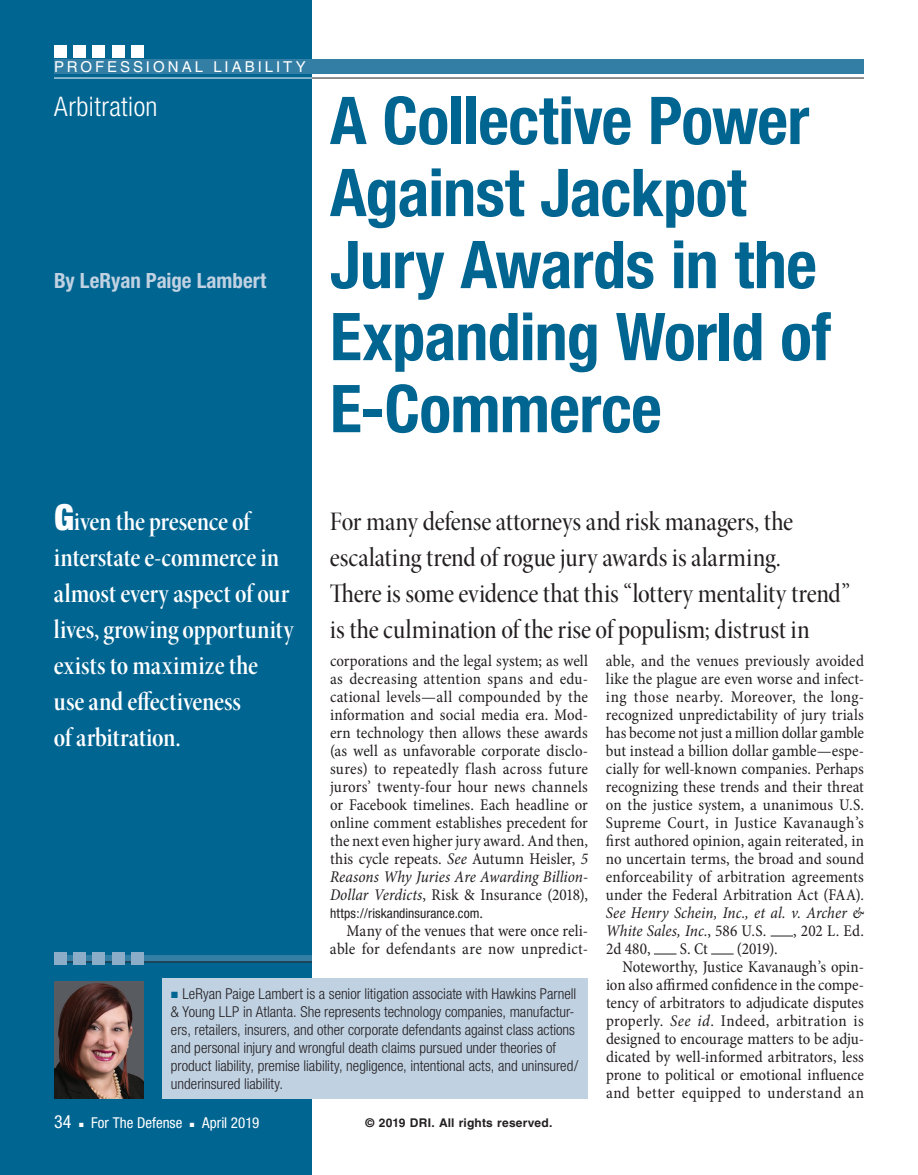
<style>
.page{position:relative;width:918px;height:1175px;background:#fff}
.page>*{position:absolute;margin:0;border:0;box-sizing:border-box;transform-origin:0 0}
.t1{font:700 condensed 66px/72px "Helvetica Neue";letter-spacing:-.01em;color:#006591}
.t2{font:27px/36px "Minion Pro Medium Cn Disp";letter-spacing:-.005em;color:#231f20}
.t3{font:27px/36px "Minion Pro Semibold Cn Disp";letter-spacing:-.005em;color:#fff}
.t4{font:300 condensed 27px "Helvetica Neue";letter-spacing:.02em;color:#fff}
.t5{font:700 condensed 21px "Helvetica Neue";color:#c0d1e2}
.t6{font:condensed 18px "Helvetica Neue";color:#fff}
.t7{font:condensed 16.5px/18px "Minion Pro";letter-spacing:.005em;color:#231f20;text-align:justify}
.t8{font:italic condensed 16.5px/18px "Minion Pro";letter-spacing:.005em;color:#231f20}
.t9{font:condensed 16.5px "Minion Pro";letter-spacing:.025em;color:#231f20}
.t10{font:300 condensed 15px/18px "Helvetica Neue";color:#231f20}
.t11{font:condensed 15px "Helvetica Neue";color:#fff}
.t12{font:15px "Helvetica";letter-spacing:.2em;color:#fff}
.t13{font:condensed 13.5px "Helvetica Neue";letter-spacing:.005em;color:#231f20}
.t14{font:700 12px "Helvetica";letter-spacing:.015em;color:#231f20}
.s1{font-family:"Helvetica Neue";font-weight:900;font-stretch:condensed;font-size:36px}
.s2{font-style:normal}
.s3{font-style:italic}
.s4{font-family:"Minion Pro";font-size:16.5px}
.s5{color:#006591}
</style>
<div class="page">
<div style="left:0;top:0;width:312px;height:1174px;background:#006591"></div>
<div style="left:54px;top:956px;width:258px;height:6px;background:#327ea5"></div>
<hr style="left:54px;top:961px;width:258px;height:1px;background:#231f20">
<div style="left:54px;top:952px;width:12px;height:13px;background:#8cadc8"></div>
<div style="left:73px;top:952px;width:13px;height:13px;background:#8cadc8"></div>
<div style="left:93px;top:952px;width:12px;height:13px;background:#8cadc8"></div>
<div style="left:112px;top:952px;width:13px;height:13px;background:#8cadc8"></div>
<div style="left:132px;top:952px;width:12px;height:13px;background:#8cadc8"></div>
<div style="left:54px;top:45px;width:12px;height:12px;background:#fff"></div>
<div style="left:73px;top:45px;width:13px;height:12px;background:#fff"></div>
<div style="left:93px;top:45px;width:12px;height:12px;background:#fff"></div>
<div style="left:112px;top:45px;width:13px;height:12px;background:#fff"></div>
<div style="left:132px;top:45px;width:12px;height:12px;background:#fff"></div>
<div style="left:54px;top:59px;width:810px;height:15px;background:#327ea5"></div>
<hr style="left:312px;top:78px;width:552px;height:1px;background:#231f20">
<hr style="left:54px;top:78px;width:258px;height:1px;background:#fff">
<div style="left:162px;top:978px;width:426px;height:120px;background:#c0d1e2"></div>
<svg style="left:771px;top:935px;width:22px;height:1px"></svg>
<svg style="left:654px;top:953px;width:22px;height:1px"></svg>
<svg style="left:711px;top:953px;width:23px;height:1px"></svg>
<img style="left:54px;top:981px;width:90px;height:117px">
<p class="t12" style="left:54px;top:58px;width:253px">PROFESSIONAL LIABILITY</p>
<h2 class="t4" style="left:54px;top:90px;width:105px">Arbitration</h2>
<h1 class="t1" style="left:330px;top:84px;width:502px">A Collective Power<br>Against Jackpot<br>Jury Awards in the<br>Expanding World of<br>E-Commerce</h1>
<p class="t5" style="left:54px;top:268px;width:214px">By LeRyan Paige Lambert</p>
<h2 class="t3" style="left:54px;top:503px;width:242px"><span class="s1">G</span>iven the presence of interstate e-commerce in almost every aspect of our lives, growing opportunity exists to maximize the use and effectiveness<br>of arbitration.</h2>
<h2 class="t2" style="left:330px;top:503px;width:522px">For many defense attorneys and risk managers, the escalating trend of rogue jury awards is alarming.<br>There is some evidence that this “lottery mentality trend” is the culmination of the rise of populism; distrust in</h2>
<p class="t7" style="left:606px;top:652px;width:260px">able, and the venues previously avoided like the plague are even worse and infect&shy;ing those nearby. Moreover, the long&shy;recognized unpredictability of jury trials has become not just a million dollar gamble but instead a billion dollar gamble—espe&shy;cially for well-known companies. Perhaps recognizing these trends and their threat on the justice system, a unanimous U.S.<br>Supreme Court, in Justice Kavanaugh’s first authored opinion, again reiterated, in no uncertain terms, the broad and sound enforceability of arbitration agreements under the Federal Arbitration Act (FAA).</p>
<p class="t8" style="left:606px;top:904px;width:259px">See Henry Schein, Inc., et al. v. Archer &amp;<br>White Sales, Inc.<span class="s2">, 586 U.S.</span></p>
<p class="t7" style="left:330px;top:652px;width:260px">corporations and the legal system; as well as decreasing attention spans and edu&shy;cational levels—all compounded by the information and social media era. Mod&shy;ern technology then allows these awards (as well as unfavorable corporate disclo&shy;sures) to repeatedly flash across future jurors’ twenty-four hour news channels or Facebook timelines. Each headline or online comment establishes precedent for the next even higher jury award. And then, this cycle repeats. <span class="s3">See</span> Autumn Heisler, <span class="s3">5<br>Reasons Why Juries Are Awarding Billion-Dollar Verdicts</span>, Risk &amp; Insurance (2018),</p>
<p class="t13" style="left:330px;top:905px;width:155px">https://riskandinsurance.com<span class="s4">.</span></p>
<p class="t7" style="left:330px;top:922px;width:259px;text-align:right">Many of the venues that were once reli&shy;able for defendants are now unpredict-</p>
<p class="t7" style="left:793px;top:922px;width:72px">, 202 L. Ed.</p>
<p class="t7" style="left:606px;top:940px;width:46px">2d 480,</p>
<p class="t7" style="left:680px;top:940px;width:29px">S. Ct</p>
<p class="t7" style="left:737px;top:940px;width:42px">(2019).</p>
<p class="t7" style="left:623px;top:958px;width:243px">Noteworthy, Justice Kavanaugh’s opin-</p>
<p class="t7" style="left:606px;top:976px;width:259px">ion also affirmed confidence in the compe-</p>
<p class="t7" style="left:606px;top:994px;width:260px">tency of arbitrators to adjudicate disputes</p>
<p class="t7" style="left:606px;top:1012px;width:260px">properly. <span class="s3">See id</span>. Indeed, arbitration is</p>
<p class="t7" style="left:606px;top:1030px;width:259px">designed to encourage matters to be adju-</p>
<p class="t7" style="left:606px;top:1048px;width:260px">dicated by well-informed arbitrators, less</p>
<p class="t7" style="left:606px;top:1066px;width:259px">prone to political or emotional influence</p>
<p class="t9" style="left:606px;top:1082px;width:260px">and better equipped to understand an</p>
<p class="t10" style="left:171px;top:985px;width:409px"><span class="s5">■</span> LeRyan Paige Lambert is a senior litigation associate with Hawkins Parnell &amp; Young LLP in Atlanta. She represents technology companies, manufactur&shy;ers, retailers, insurers, and other corporate defendants against class actions and personal injury and wrongful death claims pursued under theories of product liability, premise liability, negligence, intentional acts, and uninsured/ underinsured liability.</p>
<p class="t6" style="left:54px;top:1111px;width:19px">34</p>
<p class="t11" style="left:79px;top:1114px;width:105px">■ For The Defense</p>
<p class="t11" style="left:190px;top:1114px;width:71px">■ April 2019</p>
<p class="t14" style="left:366px;top:1115px;width:188px">© 2019 DRI. All rights reserved.</p>
</div>
